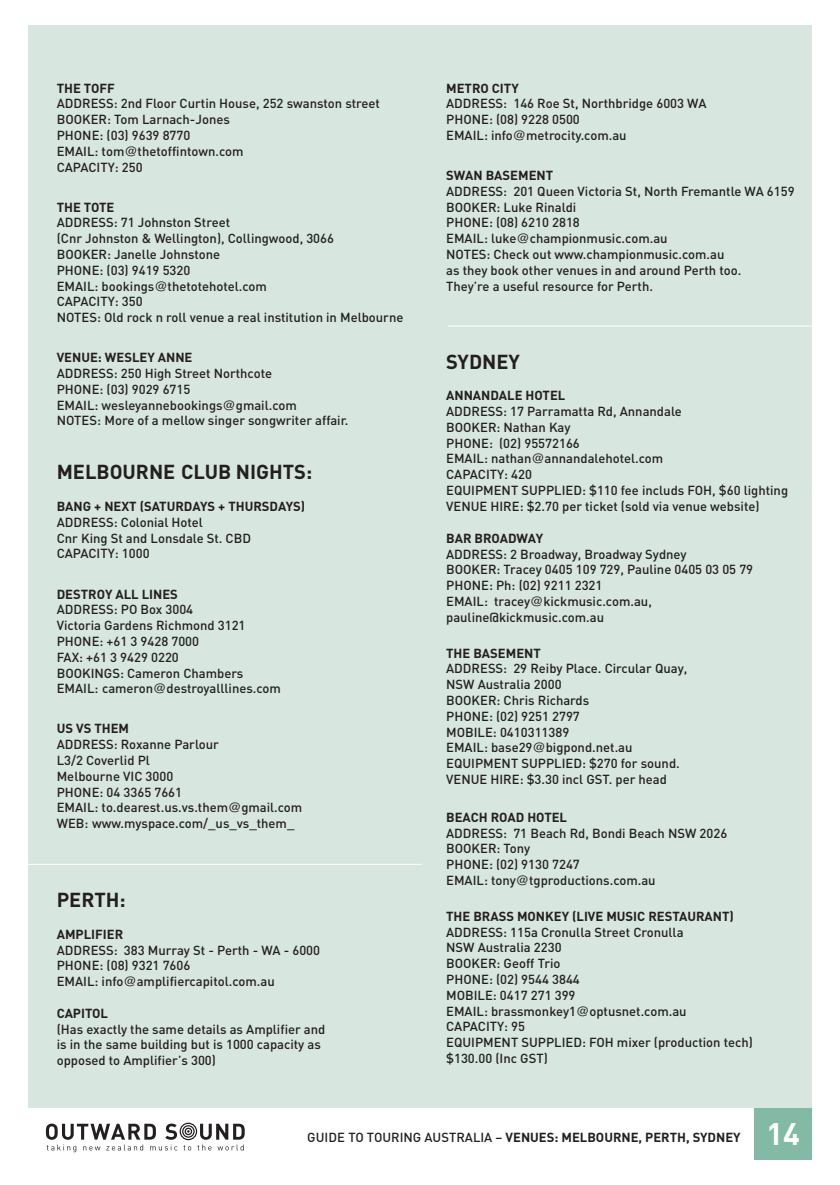
<style>
.page{position:relative;width:840px;height:1185px;background:#fff}
.page>*{position:absolute;margin:0;border:0;box-sizing:border-box;transform-origin:0 0}
.t1{font:700 30.8px "DIN";color:#fff}
.t2{font:700 20px "DIN";color:#231f20}
.t3{font:500 13px/15.8px "DIN";color:#231f20}
.t4{font:700 13px "DIN";color:#231f20}
.s1{font-family:"Helvetica";font-weight:400}
.s2{font-weight:500}
</style>
<div class="page">
<div style="left:28px;top:26px;width:783px;height:1133px;background:#d7e6de"></div>
<div style="left:28px;top:1108px;width:783px;height:59px;background:#fff"></div>
<svg style="left:46px;top:1123px;width:199px;height:29px"></svg>
<div style="left:753px;top:1108px;width:58px;height:51px;background:#82baa6"></div>
<hr style="left:11px;top:864px;width:411px;height:1px;background:#fff">
<hr style="left:447px;top:325px;width:392px;height:1px;background:#fff">
<p class="t4" style="left:57px;top:83px;width:59px">THE TOFF</p>
<p class="t3" style="left:57px;top:97px;width:324px">ADDRESS: 2nd Floor Curtin House, 252 swanston street<br>BOOKER: Tom Larnach-Jones<br>PHONE: (03) 9639 8770<br>EMAIL: tom<span class="s1">@</span>thetoffintown.com<br>CAPACITY: 250</p>
<p class="t4" style="left:57px;top:202px;width:59px">THE TOTE</p>
<p class="t3" style="left:57px;top:216px;width:348px">ADDRESS: 71 Johnston Street<br>(Cnr Johnston &amp; Wellington), Collingwood, 3066<br>BOOKER: Janelle Johnstone<br>PHONE: (03) 9419 5320<br>EMAIL: bookings<span class="s1">@</span>thetotehotel.com<br>CAPACITY: 350<br>NOTES: Old rock n roll venue a real institution in Melbourne</p>
<p class="t4" style="left:57px;top:353px;width:137px">VENUE: WESLEY ANNE</p>
<p class="t3" style="left:57px;top:367px;width:293px">ADDRESS: 250 High Street Northcote<br>PHONE: (03) 9029 6715<br>EMAIL: wesleyannebookings<span class="s1">@</span>gmail.com<br>NOTES: More of a mellow singer songwriter affair.</p>
<h2 class="t2" style="left:57px;top:465px;width:257px">MELBOURNE CLUB NIGHTS:</h2>
<p class="t4" style="left:57px;top:502px;width:250px">BANG + NEXT (SATURDAYS + THURSDAYS)</p>
<p class="t3" style="left:57px;top:516px;width:196px">ADDRESS: Colonial Hotel<br>Cnr King St and Lonsdale St. CBD<br>CAPACITY: 1000</p>
<p class="t4" style="left:57px;top:589px;width:123px">DESTROY ALL LINES</p>
<p class="t3" style="left:57px;top:603px;width:226px">ADDRESS: PO Box 3004<br>Victoria Gardens Richmond 3121<br>PHONE: +61 3 9428 7000<br>FAX: +61 3 9429 0220<br>BOOKINGS: Cameron Chambers<br>EMAIL: cameron<span class="s1">@</span>destroyalllines.com</p>
<p class="t4" style="left:57px;top:724px;width:74px">US VS THEM</p>
<p class="t3" style="left:57px;top:738px;width:247px">ADDRESS: Roxanne Parlour<br>L3/2 Coverlid Pl<br>Melbourne VIC 3000<br>PHONE: 04 3365 7661<br>EMAIL: to.dearest.us.vs.them<span class="s1">@</span>gmail.com<br>WEB: www.myspace.com/_us_vs_them_</p>
<h2 class="t2" style="left:57px;top:893px;width:70px">PERTH:</h2>
<p class="t4" style="left:57px;top:929px;width:68px">AMPLIFIER</p>
<p class="t3" style="left:57px;top:943px;width:265px">ADDRESS: 383 Murray St - Perth - WA - 6000<br>PHONE: (08) 9321 7606<br>EMAIL: info<span class="s1">@</span>amplifiercapitol.com.au</p>
<p class="t4" style="left:57px;top:1008px;width:53px">CAPITOL</p>
<p class="t3" style="left:57px;top:1022px;width:270px">(Has exactly the same details as Amplifier and is in the same building but is 1000 capacity as opposed to Amplifier’s 300)</p>
<p class="t4" style="left:446px;top:83px;width:74px">METRO CITY</p>
<p class="t3" style="left:446px;top:97px;width:262px">ADDRESS: 146 Roe St, Northbridge 6003 WA<br>PHONE: (08) 9228 0500<br>EMAIL: info<span class="s1">@</span>metrocity.com.au</p>
<p class="t4" style="left:446px;top:171px;width:108px">SWAN BASEMENT</p>
<p class="t3" style="left:446px;top:185px;width:350px">ADDRESS: 201 Queen Victoria St, North Fremantle WA 6159<br>BOOKER: Luke Rinaldi<br>PHONE: (08) 6210 2818<br>EMAIL: luke<span class="s1">@</span>championmusic.com.au<br>NOTES: Check out www.championmusic.com.au<br>as they book other venues in and around Perth too.<br>They’re a useful resource for Perth.</p>
<h2 class="t2" style="left:446px;top:354px;width:75px">SYDNEY</h2>
<p class="t4" style="left:446px;top:391px;width:121px">ANNANDALE HOTEL</p>
<p class="t3" style="left:446px;top:405px;width:343px">ADDRESS: 17 Parramatta Rd, Annandale<br>BOOKER: Nathan Kay<br>PHONE: (02) 95572166<br>EMAIL: nathan<span class="s1">@</span>annandalehotel.com<br>CAPACITY: 420<br>EQUIPMENT SUPPLIED: $110 fee includs FOH, $60 lighting VENUE HIRE: $2.70 per ticket (sold via venue website)</p>
<p class="t4" style="left:446px;top:533px;width:98px">BAR BROADWAY</p>
<p class="t3" style="left:446px;top:547px;width:308px">ADDRESS: 2 Broadway, Broadway Sydney<br>BOOKER: Tracey 0405 109 729, Pauline 0405 03 05 79<br>PHONE: Ph: (02) 9211 2321<br>EMAIL: tracey<span class="s1">@</span>kickmusic.com.au, pauline@kickmusic.com.au</p>
<p class="t4" style="left:446px;top:648px;width:96px">THE BASEMENT</p>
<p class="t3" style="left:446px;top:662px;width:242px">ADDRESS: 29 Reiby Place. Circular Quay,<br>NSW Australia 2000<br>BOOKER: Chris Richards<br>PHONE: (02) 9251 2797<br>MOBILE: 0410311389<br>EMAIL: base29<span class="s1">@</span>bigpond.net.au<br>EQUIPMENT SUPPLIED: $270 for sound.<br>VENUE HIRE: $3.30 incl GST. per head</p>
<p class="t4" style="left:446px;top:812px;width:122px">BEACH ROAD HOTEL</p>
<p class="t3" style="left:446px;top:826px;width:282px">ADDRESS: 71 Beach Rd, Bondi Beach NSW 2026<br>BOOKER: Tony<br>PHONE: (02) 9130 7247<br>EMAIL: tony<span class="s1">@</span>tgproductions.com.au</p>
<p class="t4" style="left:446px;top:911px;width:289px">THE BRASS MONKEY (LIVE MUSIC RESTAURANT)</p>
<p class="t3" style="left:446px;top:925px;width:308px">ADDRESS: 115a Cronulla Street Cronulla<br>NSW Australia 2230<br>BOOKER: Geoff Trio<br>PHONE: (02) 9544 3844<br>MOBILE: 0417 271 399<br>EMAIL: brassmonkey1<span class="s1">@</span>optusnet.com.au<br>CAPACITY: 95<br>EQUIPMENT SUPPLIED: FOH mixer (production tech) $130.00 (Inc GST)</p>
<p class="t4" style="left:307px;top:1132px;width:434px"><span class="s2">GUIDE TO TOURING AUSTRALIA –</span> VENUES: MELBOURNE, PERTH, SYDNEY</p>
<h1 class="t1" style="left:766px;top:1123px;width:35px">14</h1>
</div>
